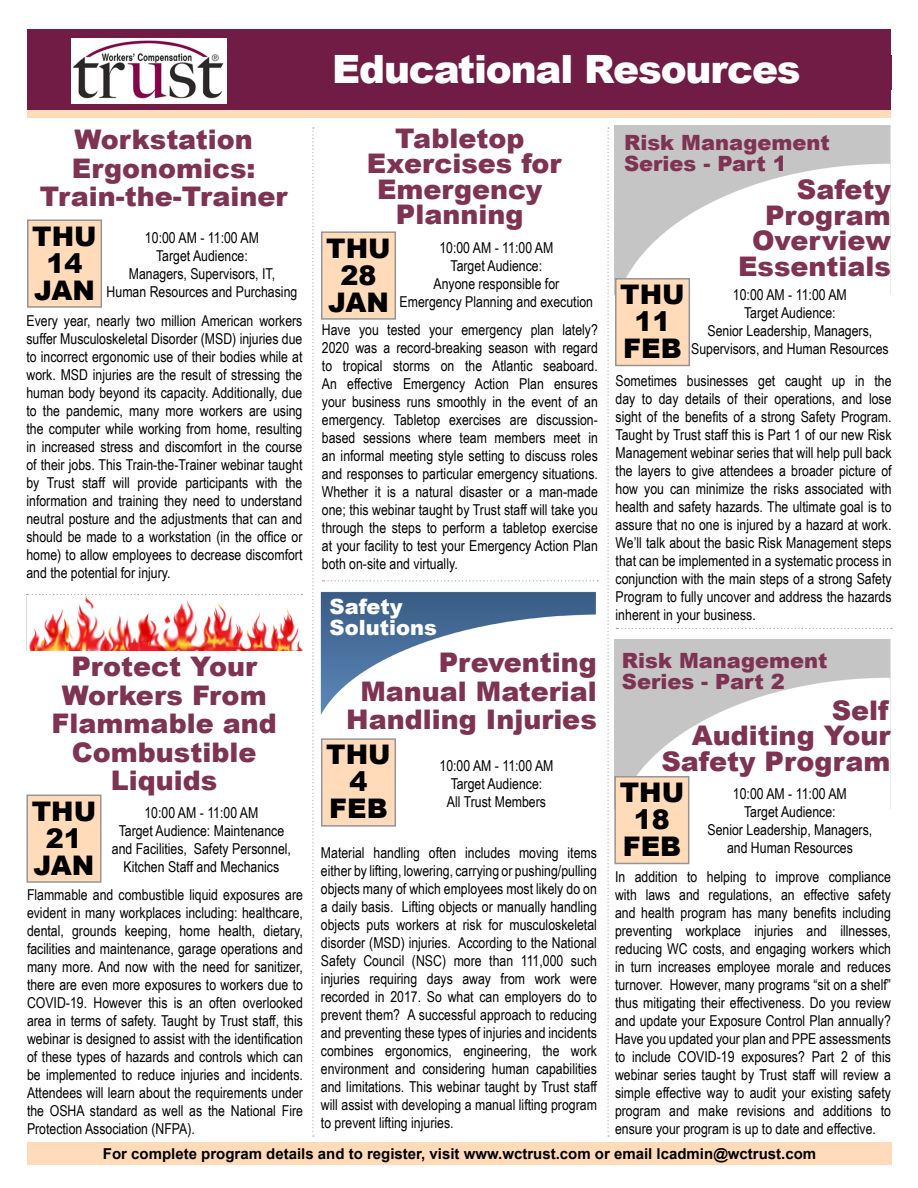
<style>
.page{position:relative;width:918px;height:1188px;background:#fff}
.page>*{position:absolute;margin:0;border:0;box-sizing:border-box;transform-origin:0 0}
.t1{font:900 39px "Arial";letter-spacing:-.03em;color:#fff}
.t2{font:900 27px/28.5px "Arial";color:#7e3353;text-align:right}
.t3{font:900 27px/27px "Arial";color:#000;text-align:center}
.t4{font:900 21px/21px "Arial";color:#7e3353}
.t5{font:900 21px/21px "Arial";color:#fff}
.t6{font:15px/18px "Arial Narrow";color:#000;text-align:center}
.t7{font:700 15px "Arial";color:#000}
.s1{font-style:inherit}
</style>
<div class="page">
<div style="left:28px;top:1142px;width:864px;height:23px;background:#ffdbba"></div>
<div style="left:27px;top:29px;width:864px;height:85px;background:#701c45"></div>
<div style="left:237px;top:55px;width:655px;height:35px;background:#701c45"></div>
<div style="left:27px;top:111px;width:864px;height:7px;background:#ffdbba"></div>
<svg style="left:312px;top:127px;width:2px;height:1010px"></svg>
<svg style="left:608px;top:127px;width:1px;height:1010px"></svg>
<img style="left:71px;top:38px;width:155px;height:65px">
<img style="left:614px;top:125px;width:276px;height:169px">
<svg style="left:322px;top:580px;width:276px;height:1px"></svg>
<svg style="left:27px;top:594px;width:275px;height:1px"></svg>
<div style="left:27px;top:219px;width:75px;height:89px;background:#ffdbba;border:2px solid #939598"></div>
<svg style="left:616px;top:628px;width:276px;height:1px"></svg>
<img style="left:321px;top:592px;width:275px;height:123px">
<div style="left:321px;top:231px;width:75px;height:89px;background:#ffdbba;border:2px solid #939598"></div>
<div style="left:615px;top:278px;width:75px;height:88px;background:#ffdbba;border:2px solid #939598"></div>
<img style="left:614px;top:639px;width:276px;height:169px">
<div style="left:614px;top:776px;width:75px;height:88px;background:#ffdbba;border:2px solid #939598"></div>
<div style="left:26px;top:795px;width:76px;height:88px;background:#ffdbba;border:2px solid #939598"></div>
<div style="left:321px;top:738px;width:75px;height:89px;background:#ffdbba;border:2px solid #939598"></div>
<img style="left:29px;top:596px;width:274px;height:54px">
<h2 class="t2" style="left:40px;top:125px;width:249px;text-align:center">Workstation<br>Ergonomics:<br>Train-the-Trainer</h2>
<h2 class="t3" style="left:32px;top:222px;width:66px">THU<br>14<br>JAN</h2>
<p class="t6" style="left:107px;top:228px;width:192px">10:00 AM - 11:00 AM<br>Target Audience:<br>Managers, Supervisors, IT,<br>Human Resources and Purchasing</p>
<p class="t6" style="left:26px;top:311px;width:278px;text-align:justify">Every year, nearly two million American workers suffer Musculoskeletal Disorder (MSD) injuries due to incorrect ergonomic use of their bodies while at work. MSD injuries are the result of stressing the human body beyond its capacity. Additionally, due to the pandemic, many more workers are using the computer while working from home, resulting in increased stress and discomfort in the course of their jobs. This Train-the-Trainer webinar taught by Trust staff will provide participants with the information and training they need to understand neutral posture and the adjustments that can and should be made to a workstation (in the office or home) to allow employees to decrease discomfort and the potential for injury.</p>
<h2 class="t2" style="left:51px;top:652px;width:227px;text-align:center">Protect Your<br>Workers From<br>Flammable and<br>Combustible<br>Liquids</h2>
<h2 class="t3" style="left:32px;top:797px;width:66px">THU<br>21<br>JAN</h2>
<p class="t6" style="left:112px;top:803px;width:181px">10:00 AM - 11:00 AM<br>Target Audience: Maintenance and Facilities, Safety Personnel,<br>Kitchen Staff and Mechanics</p>
<p class="t6" style="left:27px;top:885px;width:278px;text-align:justify">Flammable and combustible liquid exposures are evident in many workplaces including: healthcare, dental, grounds keeping, home health, dietary, facilities and maintenance, garage operations and many more. And now with the need for sanitizer, there are even more exposures to workers due to COVID-19. However this is an often overlooked area in terms of safety. Taught by Trust staff, this webinar is designed to assist with the identification of these types of hazards and controls which can be implemented to reduce injuries and incidents.<br>Attendees will learn about the requirements under the OSHA standard as well as the National Fire Protection Association (NFPA).</p>
<h1 class="t1" style="left:332px;top:41px;width:470px">Educational <span class="s1">R</span>esources</h1>
<h2 class="t2" style="left:367px;top:124px;width:196px;line-height:25.5px;text-align:center">Tabletop<br>Exercises for<br>Emergency<br>Planning</h2>
<h3 class="t4" style="left:624px;top:132px;width:207px">Risk Management<br>Series - Part 1</h3>
<h2 class="t2" style="left:738px;top:176px;width:154px;line-height:25.5px">Safety<br>Program<br>Overview<br>Essentials</h2>
<h2 class="t3" style="left:326px;top:234px;width:66px">THU<br>28<br>JAN</h2>
<p class="t6" style="left:400px;top:238px;width:195px">10:00 AM - 11:00 AM<br>Target Audience:<br>Anyone responsible for<br>Emergency Planning and execution</p>
<h2 class="t3" style="left:620px;top:280px;width:66px">THU<br>11<br>FEB</h2>
<p class="t6" style="left:616px;top:371px;width:278px;text-align:justify">Sometimes businesses get caught up in the day to day details of their operations, and lose sight of the benefits of a strong Safety Program.<br>Taught by Trust staff this is Part 1 of our new Risk Management webinar series that will help pull back the layers to give attendees a broader picture of how you can minimize the risks associated with health and safety hazards. The ultimate goal is to assure that no one is injured by a hazard at work.<br>We’ll talk about the basic Risk Management steps that can be implemented in a systematic process in conjunction with the main steps of a strong Safety Program to fully uncover and address the hazards inherent in your business.</p>
<h3 class="t4" style="left:622px;top:649px;width:207px">Risk Management<br>Series - Part 2</h3>
<h2 class="t2" style="left:661px;top:697px;width:230px;line-height:25.5px">Self<br>Auditing Your<br>Safety Program</h2>
<h2 class="t3" style="left:620px;top:778px;width:66px">THU<br>18<br>FEB</h2>
<p class="t6" style="left:615px;top:867px;width:278px;text-align:justify">In addition to helping to improve compliance with laws and regulations, an effective safety and health program has many benefits including preventing workplace injuries and illnesses, reducing WC costs, and engaging workers which in turn increases employee morale and reduces turnover. However, many programs “sit on a shelf” thus mitigating their effectiveness. Do you review and update your Exposure Control Plan annually?<br>Have you updated your plan and PPE assessments to include COVID-19 exposures? Part 2 of this webinar series taught by Trust staff will review a simple effective way to audit your existing safety program and make revisions and additions to ensure your program is up to date and effective.</p>
<p class="t6" style="left:691px;top:285px;width:199px">10:00 AM - 11:00 AM<br>Target Audience:<br>Senior Leadership, Managers,<br>Supervisors, and Human Resources</p>
<p class="t6" style="left:322px;top:320px;width:278px;text-align:justify">Have you tested your emergency plan lately?<br>2020 was a record-breaking season with regard to tropical storms on the Atlantic seaboard.<br>An effective Emergency Action Plan ensures your business runs smoothly in the event of an emergency. Tabletop exercises are discussion&shy;based sessions where team members meet in an informal meeting style setting to discuss roles and responses to particular emergency situations.<br>Whether it is a natural disaster or a man-made one; this webinar taught by Trust staff will take you through the steps to perform a tabletop exercise at your facility to test your Emergency Action Plan both on-site and virtually.</p>
<h3 class="t5" style="left:330px;top:596px;width:109px">Safety<br>Solutions</h3>
<h2 class="t2" style="left:346px;top:648px;width:252px">Preventing<br>Manual Material<br>Handling Injuries</h2>
<h2 class="t3" style="left:326px;top:741px;width:66px">THU<br>4<br>FEB</h2>
<p class="t6" style="left:321px;top:843px;width:278px;text-align:justify">Material handling often includes moving items either by lifting, lowering, carrying or pushing/pulling objects many of which employees most likely do on a daily basis. Lifting objects or manually handling objects puts workers at risk for musculoskeletal disorder (MSD) injuries. According to the National Safety Council (NSC) more than 111,000 such injuries requiring days away from work were recorded in 2017. So what can employers do to prevent them? A successful approach to reducing and preventing these types of injuries and incidents combines ergonomics, engineering, the work environment and considering human capabilities and limitations. This webinar taught by Trust staff will assist with developing a manual lifting program to prevent lifting injuries.</p>
<p class="t6" style="left:439px;top:756px;width:115px">10:00 AM - 11:00 AM<br>Target Audience:<br>All Trust Members</p>
<p class="t6" style="left:708px;top:784px;width:166px">10:00 AM - 11:00 AM<br>Target Audience:<br>Senior Leadership, Managers, and Human Resources</p>
<p class="t7" style="left:103px;top:1144px;width:715px">For complete program details and to register, visit www.wctrust.com or email lcadmin@wctrust.com</p>
</div>
